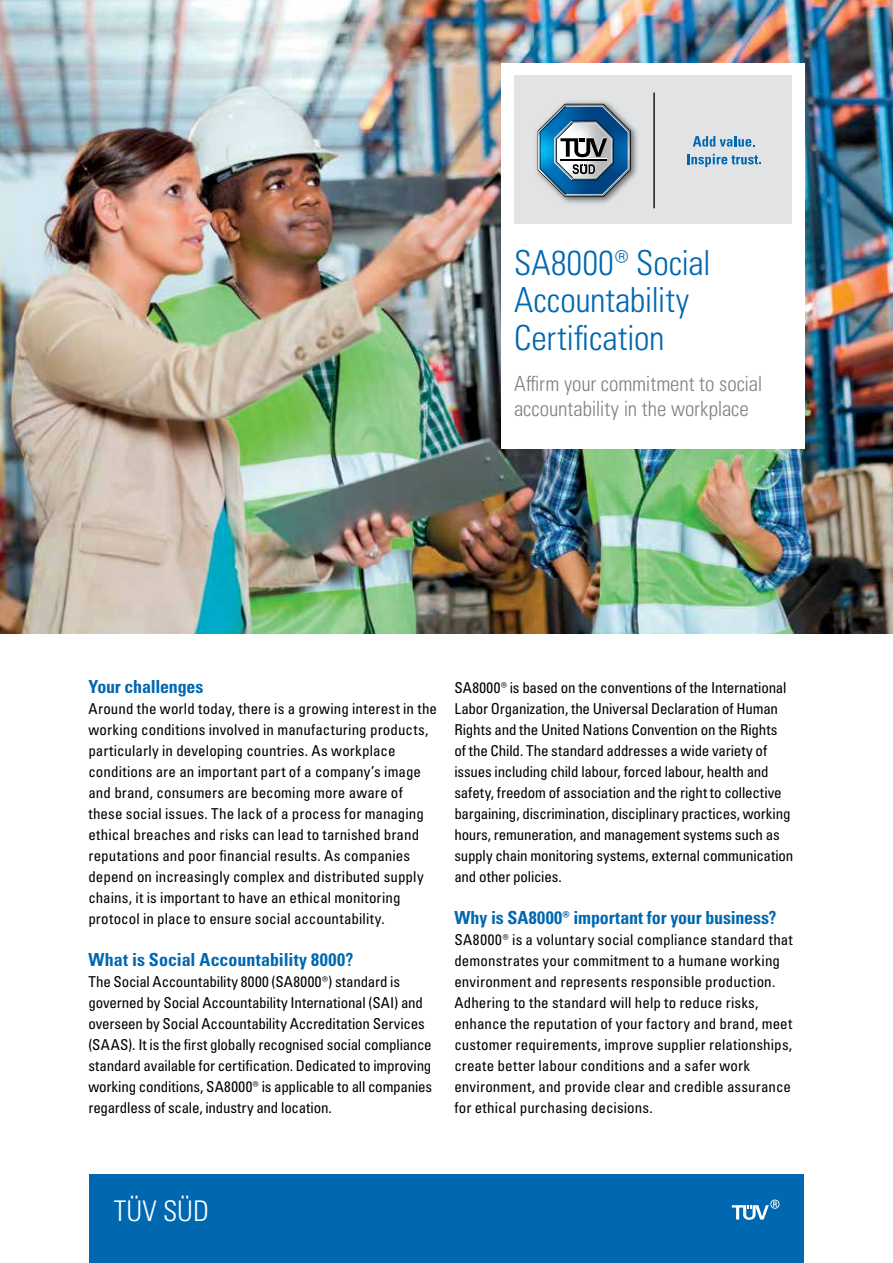
<style>
.page{position:relative;width:893px;height:1263px;background:#fff}
.page>*{position:absolute;margin:0;border:0;box-sizing:border-box;transform-origin:0 0}
.t1{font:34.5px/37.5px "Univers LTCYR 47 Light Cond";letter-spacing:-.005em;color:#0067b1}
.t2{font:28.5px "Univers LTCYR 47 Light Cond";color:#fff}
.t3{font:21px/25.5px "Univers LTCYR 47 Light Cond";letter-spacing:-.005em;color:#808285}
.t4{font:18px "Univers LTCYR 67 Bold Cond";letter-spacing:-.005em;color:#0067b1}
.t5{font:condensed 15px/21px "Univers LTCYR 57";color:#000}
</style>
<div class="page">
<div style="left:89px;top:1174px;width:715px;height:89px;background:#0067b1"></div>
<img style="left:0;top:0;width:893px;height:633px">
<svg style="left:732px;top:1199px;width:47px;height:21px"></svg>
<div style="left:501px;top:63px;width:304px;height:386px;background:#fff"></div>
<div style="left:514px;top:76px;width:278px;height:148px;background:#e2e3e4"></div>
<hr style="left:653px;top:93px;width:2px;height:115px;background:#000">
<svg style="left:538px;top:104px;width:93px;height:93px"></svg>
<svg style="left:693px;top:136px;width:62px;height:11px"></svg>
<svg style="left:687px;top:154px;width:74px;height:13px"></svg>
<h1 class="t1" style="left:514px;top:242px;width:198px">SA8000® Social<br>Accountability<br>Certification</h1>
<h3 class="t3" style="left:514px;top:369px;width:250px">Affirm your commitment to social accountability in the workplace</h3>
<p class="t4" style="left:88px;top:676px;width:117px">Your challenges</p>
<p class="t5" style="left:88px;top:698px;width:350px">Around the world today, there is a growing interest in the working conditions involved in manufacturing products, particularly in developing countries. As workplace conditions are an important part of a company’s image and brand, consumers are becoming more aware of these social issues. The lack of a process for managing ethical breaches and risks can lead to tarnished brand reputations and poor financial results. As companies depend on increasingly complex and distributed supply chains, it is important to have an ethical monitoring protocol in place to ensure social accountability.</p>
<p class="t4" style="left:88px;top:949px;width:267px">What is Social Accountability 8000?</p>
<p class="t5" style="left:88px;top:971px;width:345px">The Social Accountability 8000 (SA8000®) standard is governed by Social Accountability International (SAI) and overseen by Social Accountability Accreditation Services (SAAS). It is the first globally recognised social compliance standard available for certification. Dedicated to improving working conditions, SA8000® is applicable to all companies regardless of scale, industry and location.</p>
<p class="t5" style="left:454px;top:677px;width:340px">SA8000® is based on the conventions of the International Labor Organization, the Universal Declaration of Human Rights and the United Nations Convention on the Rights<br>of the Child. The standard addresses a wide variety of issues including child labour, forced labour, health and safety, freedom of association and the right to collective bargaining, discrimination, disciplinary practices, working hours, remuneration, and management systems such as supply chain monitoring systems, external communication and other policies.</p>
<p class="t4" style="left:454px;top:907px;width:324px">Why is SA8000® important for your business?</p>
<p class="t5" style="left:454px;top:929px;width:340px">SA8000® is a voluntary social compliance standard that demonstrates your commitment to a humane working environment and represents responsible production.<br>Adhering to the standard will help to reduce risks, enhance the reputation of your factory and brand, meet customer requirements, improve supplier relationships, create better labour conditions and a safer work environment, and provide clear and credible assurance for ethical purchasing decisions.</p>
<h2 class="t2" style="left:114px;top:1191px;width:97px">TÜV SÜD</h2>
</div>
